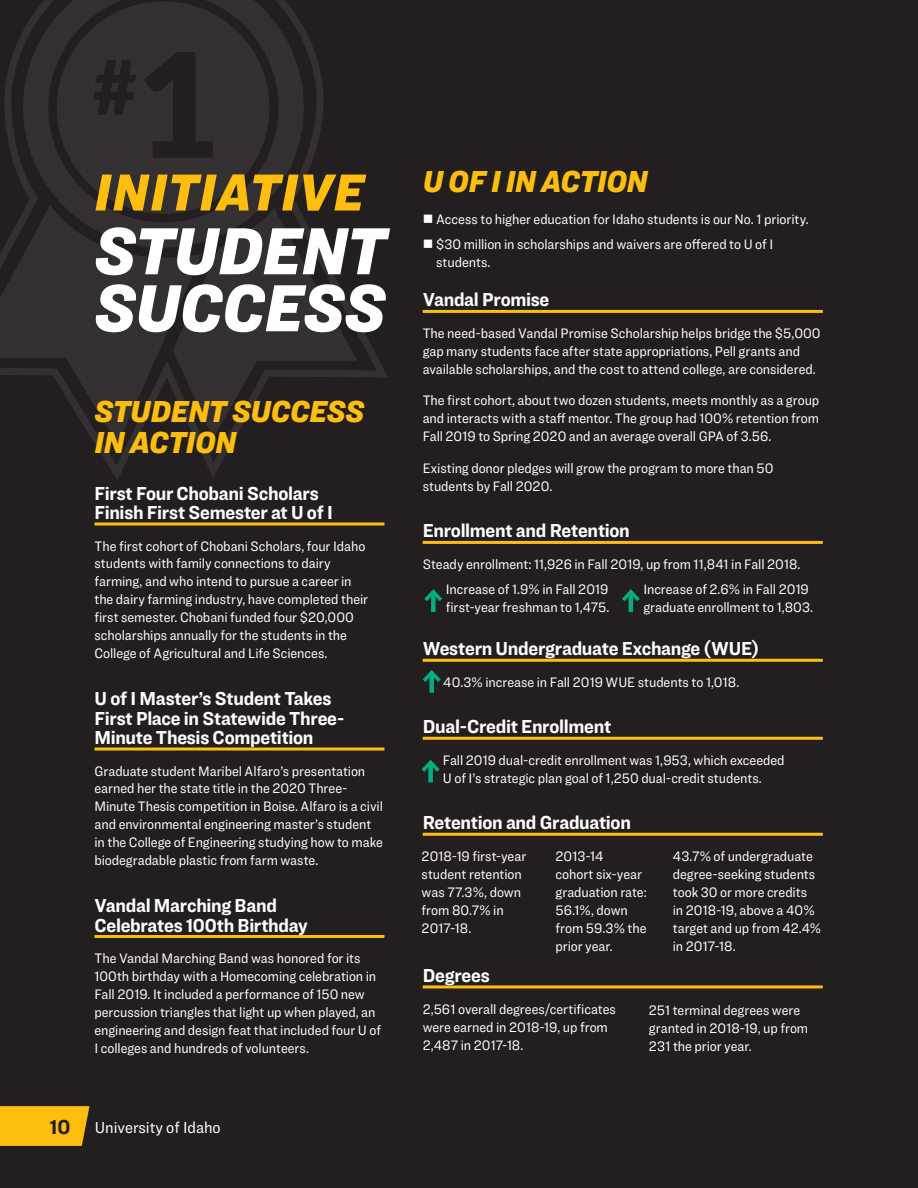
<style>
.page{position:relative;width:918px;height:1188px;background:#231f20}
.page>*{position:absolute;margin:0;border:0;box-sizing:border-box;transform-origin:0 0}
.t1{font:italic 900 69px/57px "Ringside Narrow";letter-spacing:-.005em;color:#fff}
.t2{font:italic 900 54px "Ringside Narrow";letter-spacing:.015em;color:#febe10}
.t3{font:italic 900 31.5px/31.5px "Ringside Narrow";letter-spacing:-.01em;color:#febe10}
.t4{font:700 19.5px/19.5px "Ringside Narrow";letter-spacing:-.015em;color:#fff}
.t5{font:16.5px "Ringside Narrow";color:#fff}
.t6{font:14.25px/18px "Ringside Narrow";letter-spacing:-.005em;color:#fff}
.s1{font-weight:700;font-size:21px;color:#231f20}
</style>
<div class="page">
<svg style="left:4px;top:29px;width:384px;height:451px"></svg>
<svg style="left:0;top:205px;width:202px;height:240px;fill:#343031"></svg>
<svg style="left:23px;top:0;width:281px;height:248px;fill:#343031"></svg>
<hr style="left:94px;top:523px;width:290px;height:3px;background:#febe10">
<hr style="left:94px;top:748px;width:290px;height:3px;background:#febe10">
<hr style="left:94px;top:935px;width:290px;height:3px;background:#febe10">
<hr style="left:423px;top:310px;width:400px;height:3px;background:#febe10">
<hr style="left:423px;top:541px;width:400px;height:3px;background:#febe10">
<hr style="left:423px;top:659px;width:400px;height:3px;background:#febe10">
<hr style="left:423px;top:737px;width:400px;height:3px;background:#febe10">
<hr style="left:423px;top:833px;width:400px;height:3px;background:#febe10">
<div style="left:429px;top:672px;width:5px;height:21px;background:#00ae81"></div>
<svg style="left:422px;top:670px;width:19px;height:16px"></svg>
<hr style="left:423px;top:985px;width:400px;height:3px;background:#febe10">
<div style="left:431px;top:592px;width:5px;height:20px;background:#00ae81"></div>
<svg style="left:424px;top:589px;width:19px;height:16px"></svg>
<hr style="left:629px;top:592px;width:4px;height:20px;background:#00ae81">
<svg style="left:622px;top:589px;width:18px;height:16px"></svg>
<div style="left:428px;top:762px;width:5px;height:21px;background:#00ae81"></div>
<svg style="left:421px;top:759px;width:19px;height:17px"></svg>
<svg style="left:0;top:1106px;width:90px;height:40px;background:#f2b510"></svg>
<h2 class="t2" style="left:94px;top:152px;width:271px">INITIATIVE</h2>
<h1 class="t1" style="left:94px;top:220px;width:294px">STUDENT<br>SUCCESS</h1>
<h3 class="t3" style="left:94px;top:394px;width:271px">STUDENT SUCCESS<br>IN ACTION</h3>
<h3 class="t4" style="left:94px;top:483px;width:240px">First Four Chobani Scholars<br>Finish First Semester at U of I</h3>
<p class="t6" style="left:94px;top:536px;width:275px">The first cohort of Chobani Scholars, four Idaho students with family connections to dairy farming, and who intend to pursue a career in the dairy farming industry, have completed their first semester. Chobani funded four $20,000 scholarships annually for the students in the College of Agricultural and Life Sciences.</p>
<h3 class="t4" style="left:94px;top:688px;width:251px">U of I Master’s Student Takes<br>First Place in Statewide Three-<br>Minute Thesis Competition</h3>
<p class="t6" style="left:94px;top:761px;width:290px">Graduate student Maribel Alfaro’s presentation earned her the state title in the 2020 Three-Minute Thesis competition in Boise. Alfaro is a civil and environmental engineering master’s student in the College of Engineering studying how to make biodegradable plastic from farm waste.</p>
<h3 class="t4" style="left:94px;top:895px;width:215px">Vandal Marching Band<br>Celebrates 100th Birthday</h3>
<p class="t6" style="left:94px;top:949px;width:288px">The Vandal Marching Band was honored for its 100th birthday with a Homecoming celebration in Fall 2019. It included a performance of 150 new percussion triangles that light up when played, an engineering and design feat that included four U of I colleges and hundreds of volunteers.</p>
<p class="t5" style="left:50px;top:1115px;width:173px"><span class="s1">10</span> University of Idaho</p>
<h3 class="t3" style="left:423px;top:165px;width:226px">U OF I IN ACTION</h3>
<p class="t6" style="left:436px;top:206px;width:374px;line-height:24.8px">Access to higher education for Idaho students is our No. 1 priority. $30 million in scholarships and waivers are offered to U of I</p>
<p class="t6" style="left:436px;top:253px;width:56px">students.</p>
<h3 class="t4" style="left:423px;top:290px;width:128px">Vandal Promise</h3>
<p class="t6" style="left:423px;top:324px;width:399px">The need-based Vandal Promise Scholarship helps bridge the $5,000 gap many students face after state appropriations, Pell grants and available scholarships, and the cost to attend college, are considered.</p>
<p class="t6" style="left:423px;top:391px;width:398px;text-align:justify">The first cohort, about two dozen students, meets monthly as a group and interacts with a staff mentor. The group had 100% retention from Fall 2019 to Spring 2020 and an average overall GPA of 3.56.</p>
<p class="t6" style="left:423px;top:459px;width:352px">Existing donor pledges will grow the program to more than 50 students by Fall 2020.</p>
<h3 class="t4" style="left:423px;top:521px;width:209px">Enrollment and Retention</h3>
<p class="t6" style="left:446px;top:551px;width:356px;line-height:25.3px;text-indent:-23px">Steady enrollment: 11,926 in Fall 2019, up from 11,841 in Fall 2018.<br>Increase of 1.9% in Fall 2019</p>
<p class="t6" style="left:446px;top:598px;width:165px">first-year freshman to 1,475.</p>
<p class="t6" style="left:643px;top:580px;width:171px">Increase of 2.6% in Fall 2019 graduate enrollment to 1,803.</p>
<h3 class="t4" style="left:423px;top:638px;width:338px">Western Undergraduate Exchange (WUE)</h3>
<p class="t6" style="left:443px;top:673px;width:298px">40.3% increase in Fall 2019 WUE students to 1,018.</p>
<h3 class="t4" style="left:423px;top:716px;width:190px">Dual-Credit Enrollment</h3>
<p class="t6" style="left:443px;top:751px;width:343px">Fall 2019 dual-credit enrollment was 1,953, which exceeded<br>U of I’s strategic plan goal of 1,250 dual-credit students.</p>
<h3 class="t4" style="left:423px;top:812px;width:210px">Retention and Graduation</h3>
<p class="t6" style="left:422px;top:847px;width:106px">2018-19 first-year student retention was 77.3%, down from 80.7% in<br>2017-18.</p>
<h3 class="t4" style="left:423px;top:965px;width:69px">Degrees</h3>
<p class="t6" style="left:673px;top:847px;width:150px">43.7% of undergraduate degree-seeking students took 30 or more credits in 2018-19, above a 40% target and up from 42.4% in 2017-18.</p>
<p class="t6" style="left:556px;top:847px;width:93px">2013-14<br>cohort six-year graduation rate:<br>56.1%, down from 59.3% the prior year.</p>
<p class="t6" style="left:423px;top:1000px;width:195px">2,561 overall degrees/certificates were earned in 2018-19, up from<br>2,487 in 2017-18.</p>
<p class="t6" style="left:649px;top:1001px;width:161px">251 terminal degrees were granted in 2018-19, up from<br>231 the prior year.</p>
</div>
